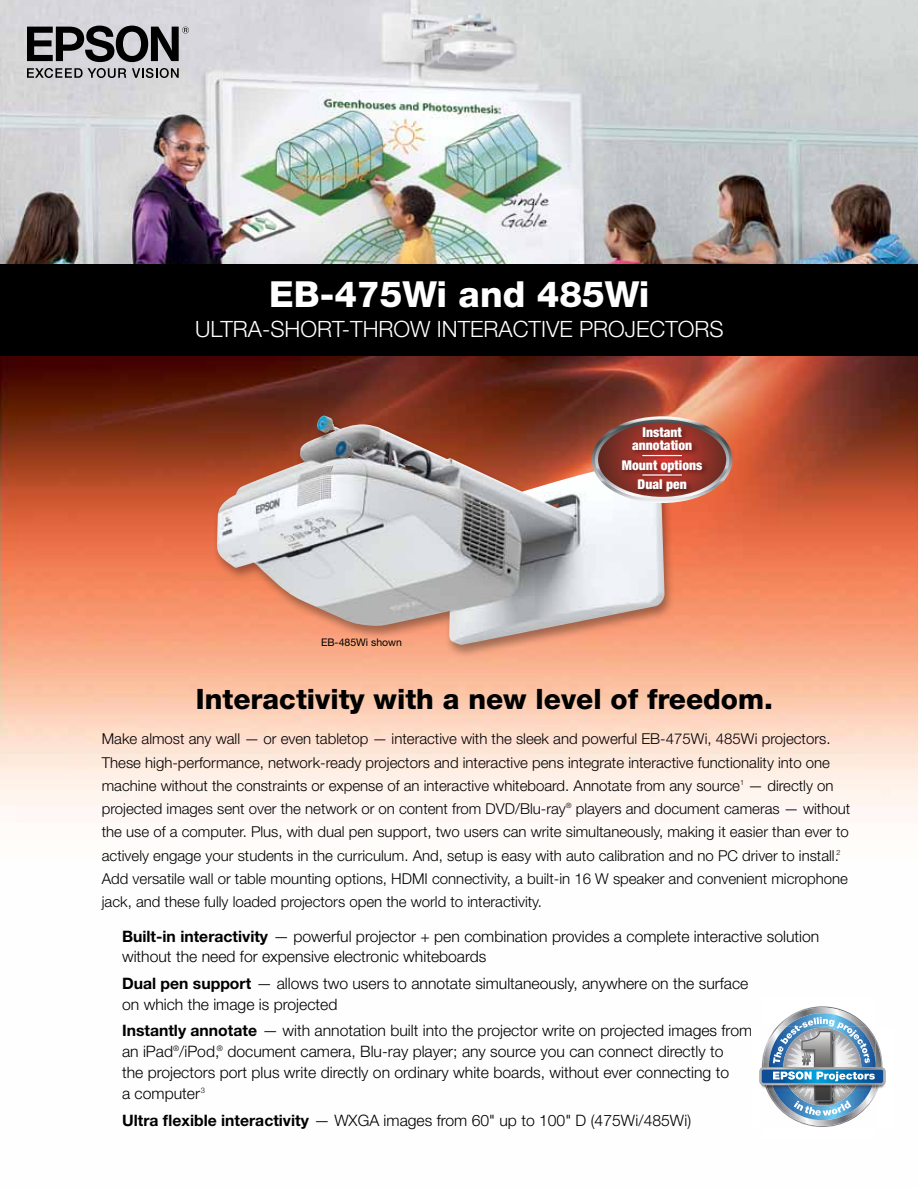
<style>
.page{position:relative;width:918px;height:1188px;background:#fff}
.page>*{position:absolute;margin:0;border:0;box-sizing:border-box;transform-origin:0 0}
.t1{font:800 36px "Helvetica Neue LT Std";color:#fff}
.t2{font:800 28.2px "Helvetica Neue LT Std";color:#000}
.t3{font:300 22.5px "Helvetica Neue";color:#fff}
.t4{font:300 15.75px/21px "Helvetica Neue";color:#000}
.t5{font:300 15px/23.2px "Helvetica Neue";color:#000}
.t6{font:900 condensed 13.5px/12.6px "Helvetica Neue";color:#fff;text-align:center}
.t7{font:10.5px "Helvetica Neue LT Std";color:#000}
.s1{font-family:"Helvetica Neue LT Std";font-weight:700}
</style>
<div class="page">
<img style="left:0;top:0;width:918px;height:264px">
<div style="left:0;top:264px;width:918px;height:93px;background:#000"></div>
<img style="left:0;top:356px;width:918px;height:450px">
<img style="left:809px;top:1006px;width:27px;height:2px">
<img style="left:795px;top:1008px;width:55px;height:5px">
<img style="left:788px;top:1013px;width:68px;height:4px">
<img style="left:794px;top:1120px;width:56px;height:6px">
<img style="left:787px;top:1116px;width:70px;height:4px">
<svg style="left:759px;top:1017px;width:127px;height:99px"></svg>
<div style="left:212px;top:414px;width:464px;height:244px;background:#000;opacity:.35"></div>
<img style="left:217px;top:416px;width:448px;height:229px">
<svg style="left:592px;top:416px;width:140px;height:87px"></svg>
<img style="left:595px;top:421px;width:139px;height:94px">
<img style="left:638px;top:451px;width:48px;height:9px">
<hr style="left:643px;top:455px;width:39px;height:1px;background:#fff">
<img style="left:638px;top:471px;width:48px;height:9px">
<hr style="left:643px;top:474px;width:39px;height:2px;background:#fff">
<svg style="left:27px;top:68px;width:99px;height:10px"></svg>
<svg style="left:132px;top:68px;width:47px;height:10px"></svg>
<svg style="left:27px;top:26px;width:162px;height:36px;background:#69686b"></svg>
<h1 class="t1" style="left:269px;top:273px;width:382px">EB-475Wi and 485Wi</h1>
<h3 class="t3" style="left:195px;top:315px;width:414px">ULTRA-SHORT-THROW INTERACTIVE Projector</h3>
<h3 class="t3" style="left:710px;top:315px;width:16px">S</h3>
<p class="t7" style="left:321px;top:636px;width:83px">EB-485Wi shown</p>
<p class="t6" style="left:632px;top:426px;width:62px">Instant annotation</p>
<p class="t6" style="left:622px;top:455px;width:82px;line-height:19.6px">Mount options<br>Dual pen</p>
<h2 class="t2" style="left:196px;top:682px;width:579px">Interactivity with a new level of freedom.</h2>
<p class="t5" style="left:102px;top:727px;width:750px">Make almost any wall — or even tabletop — interactive with the sleek and powerful EB-475Wi, 485Wi projectors.<br>These high-performance, network-ready projectors and interactive pens integrate interactive functionality into one machine without the constraints or expense of an interactive whiteboard. Annotate from any source<sup>1</sup> — directly on projected images sent over the network or on content from DVD/Blu-ray<sup>®</sup> players and document cameras — without the use of a computer. Plus, with dual pen support, two users can write simultaneously, making it easier than ever to actively engage your students in the curriculum. And, setup is easy with auto calibration and no PC driver to install.<sup>2<br></sup>Add versatile wall or table mounting options, HDMI connectivity, a built-in 16 W speaker and convenient microphone jack, and these fully loaded projectors open the world to interactivity.</p>
<p class="t4" style="left:122px;top:925px;width:699px"><span class="s1">Built-in interactivity</span> — powerful projector + pen combination provides a complete interactive solution without the need for expensive electronic whiteboards</p>
<p class="t4" style="left:122px;top:972px;width:628px"><span class="s1">Dual pen support</span> — allows two users to annotate simultaneously, anywhere on the surface on which the image is projected</p>
<p class="t4" style="left:122px;top:1020px;width:632px"><span class="s1">Instantly annotate</span> — with annotation built into the projector write on projected images from an iPad<sup>®</sup>/iPod,<sup>®</sup> document camera, Blu-ray player; any source you can connect directly to<br>the projectors port plus write directly on ordinary white boards, without ever connecting to<br>a computer<sup>3</sup></p>
<p class="t4" style="left:122px;top:1109px;width:571px"><span class="s1">Ultra flexible interactivity</span> — WXGA images from 60" up to 100" D (475Wi/485Wi)</p>
</div>
